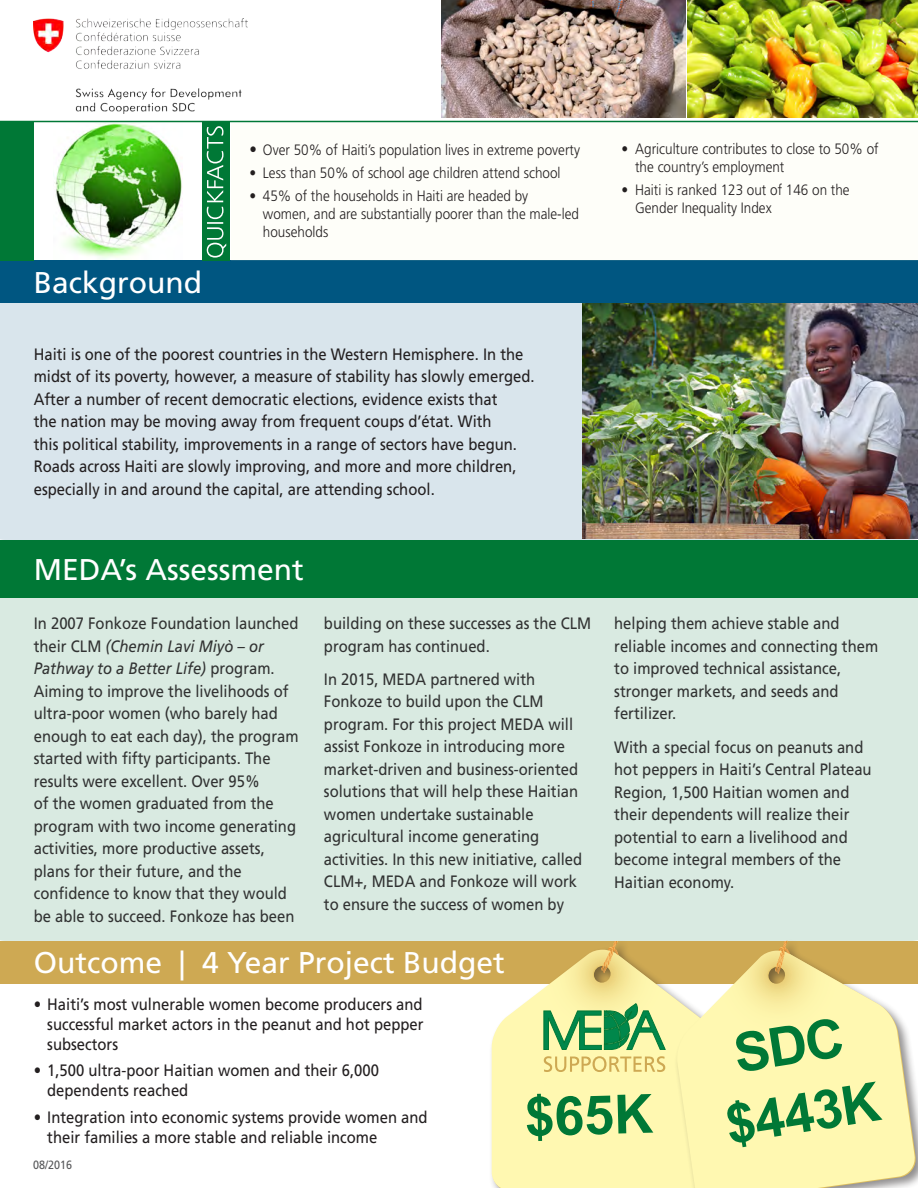
<style>
.page{position:relative;width:918px;height:1188px;background:#fff}
.page>*{position:absolute;margin:0;border:0;box-sizing:border-box;transform-origin:0 0}
.t1{font:700 54px "Arial";color:#007836}
.t2{font:30px "Frutiger LT Std";color:#fff}
.Body_Text{font:16.5px/22.5px "Frutiger LT Std";color:#313232;scale:.9 1}
.Body_Text-2{font:16.5px/22.5px "Frutiger LT Std";color:#231f20;scale:.9 1}
.Outcome_Bullets{font:16.5px/19.8px "Frutiger LT Std";color:#231f20;scale:.9 1}
.QF_Bullets{font:300 15px/18px "Frutiger LT Std";color:#231f20;scale:.9 1}
.t3{font:12px "Frutiger LT Std";color:#57585a;scale:.9 1}
.s1{font-size:16.5px}
.s2{font-style:italic}
</style>
<div class="page">
<img style="left:53px;top:123px;width:129px;height:137px">
<div style="left:0;top:260px;width:918px;height:43px;background:#005681"></div>
<div style="left:0;top:540px;width:918px;height:58px;background:#007836"></div>
<div style="left:0;top:941px;width:918px;height:42px;background:#cea953"></div>
<div style="left:203px;top:121px;width:27px;height:140px;background:#007836"></div>
<div style="left:0;top:121px;width:34px;height:140px;background:#007836"></div>
<svg style="left:207px;top:126px;width:19px;height:132px"></svg>
<div style="left:231px;top:123px;width:687px;height:138px;background:#fefef9"></div>
<div style="left:0;top:303px;width:918px;height:237px;background:#d9e5ec"></div>
<div style="left:0;top:598px;width:918px;height:343px;background:#d9eae1"></div>
<img style="left:582px;top:303px;width:336px;height:236px">
<img style="left:688px;top:0;width:230px;height:118px">
<img style="left:442px;top:0;width:244px;height:118px">
<img style="left:34px;top:18px;width:214px;height:96px">
<div style="left:489px;top:939px;width:239px;height:249px;background:#231f20;opacity:.5"></div>
<svg style="left:492px;top:950px;width:182px;height:238px"></svg>
<svg style="left:601px;top:942px;width:17px;height:31px"></svg>
<div style="left:674px;top:938px;width:244px;height:250px;background:#231f20;opacity:.5"></div>
<svg style="left:676px;top:951px;width:240px;height:237px"></svg>
<svg style="left:775px;top:926px;width:19px;height:48px"></svg>
<svg style="left:544px;top:1004px;width:121px;height:46px"></svg>
<svg style="left:544px;top:1056px;width:121px;height:16px"></svg>
<hr style="left:0;top:121px;width:918px;height:1px;background:#007836">
<div style="left:733px;top:1017px;width:111px;height:56px;background:#fff8b1"></div>
<h2 class="t2" style="left:34px;top:265px;width:170px">Background</h2>
<p class="QF_Bullets" style="left:249px;top:141px;width:369px"><span class="s1">•</span> Over 50% of Haiti’s population lives in extreme poverty</p>
<p class="QF_Bullets" style="left:249px;top:164px;width:347px">• Less than 50% of school age children attend school</p>
<p class="QF_Bullets" style="left:263px;top:187px;width:353px;text-indent:-14px">• 45% of the households in Haiti are headed by women, and are substantially poorer than the male-led households</p>
<p class="Body_Text-2" style="left:34px;top:343px;width:558px">Haiti is one of the poorest countries in the Western Hemisphere. In the midst of its poverty, however, a measure of stability has slowly emerged.<br>After a number of recent democratic elections, evidence exists that<br>the nation may be moving away from frequent coups d’état. With<br>this political stability, improvements in a range of sectors have begun.<br>Roads across Haiti are slowly improving, and more and more children, especially in and around the capital, are attending school.</p>
<h2 class="t2" style="left:34px;top:552px;width:272px">MEDA’s Assessment</h2>
<p class="Body_Text" style="left:34px;top:612px;width:296px">In 2007 Fonkoze Foundation launched their CLM <span class="s2">(Chemin Lavi Miyò – or Pathway to a Better Life)</span> program.<br>Aiming to improve the livelihoods of ultra-poor women (who barely had enough to eat each day), the program started with fifty participants. The results were excellent. Over 95%<br>of the women graduated from the program with two income generating activities, more productive assets, plans for their future, and the confidence to know that they would be able to succeed. Fonkoze has been</p>
<p class="Body_Text" style="left:324px;top:612px;width:299px">building on these successes as the CLM program has continued.</p>
<p class="Body_Text" style="left:324px;top:668px;width:289px">In 2015, MEDA partnered with Fonkoze to build upon the CLM program. For this project MEDA will assist Fonkoze in introducing more market-driven and business-oriented solutions that will help these Haitian women undertake sustainable agricultural income generating activities. In this new initiative, called CLM+, MEDA and Fonkoze will work to ensure the success of women by</p>
<h2 class="t2" style="left:34px;top:945px;width:473px">Outcome | 4 Year Project Budget</h2>
<p class="QF_Bullets" style="left:635px;top:140px;width:272px;text-indent:-14px">• Agriculture contributes to close to 50% of the country’s employment</p>
<p class="QF_Bullets" style="left:635px;top:181px;width:240px;text-indent:-14px">• Haiti is ranked 123 out of 146 on the<br>Gender Inequality Index</p>
<p class="Body_Text" style="left:614px;top:612px;width:295px">helping them achieve stable and reliable incomes and connecting them to improved technical assistance, stronger markets, and seeds and fertilizer.</p>
<p class="Body_Text" style="left:614px;top:736px;width:288px">With a special focus on peanuts and hot peppers in Haiti’s Central Plateau<br>Region, 1,500 Haitian women and their dependents will realize their potential to earn a livelihood and become integral members of the<br>Haitian economy.</p>
<p class="Outcome_Bullets" style="left:47px;top:995px;width:420px;text-align:justify;text-indent:-14px">• Haiti’s most vulnerable women become producers and successful market actors in the peanut and hot pepper subsectors</p>
<p class="Outcome_Bullets" style="left:47px;top:1061px;width:370px;text-indent:-14px">• 1,500 ultra-poor Haitian women and their 6,000 dependents reached</p>
<p class="Outcome_Bullets" style="left:47px;top:1107px;width:424px;text-indent:-14px">• Integration into economic systems provide women and their families a more stable and reliable income</p>
<p class="t3" style="left:33px;top:1158px;width:45px">08/2016</p>
<p class="t1" style="left:523px;top:1082px;width:130px;rotate:-2deg">$65K</p>
<p class="t1" style="left:721px;top:1090px;width:157px;rotate:-9deg">$443K</p>
</div>
